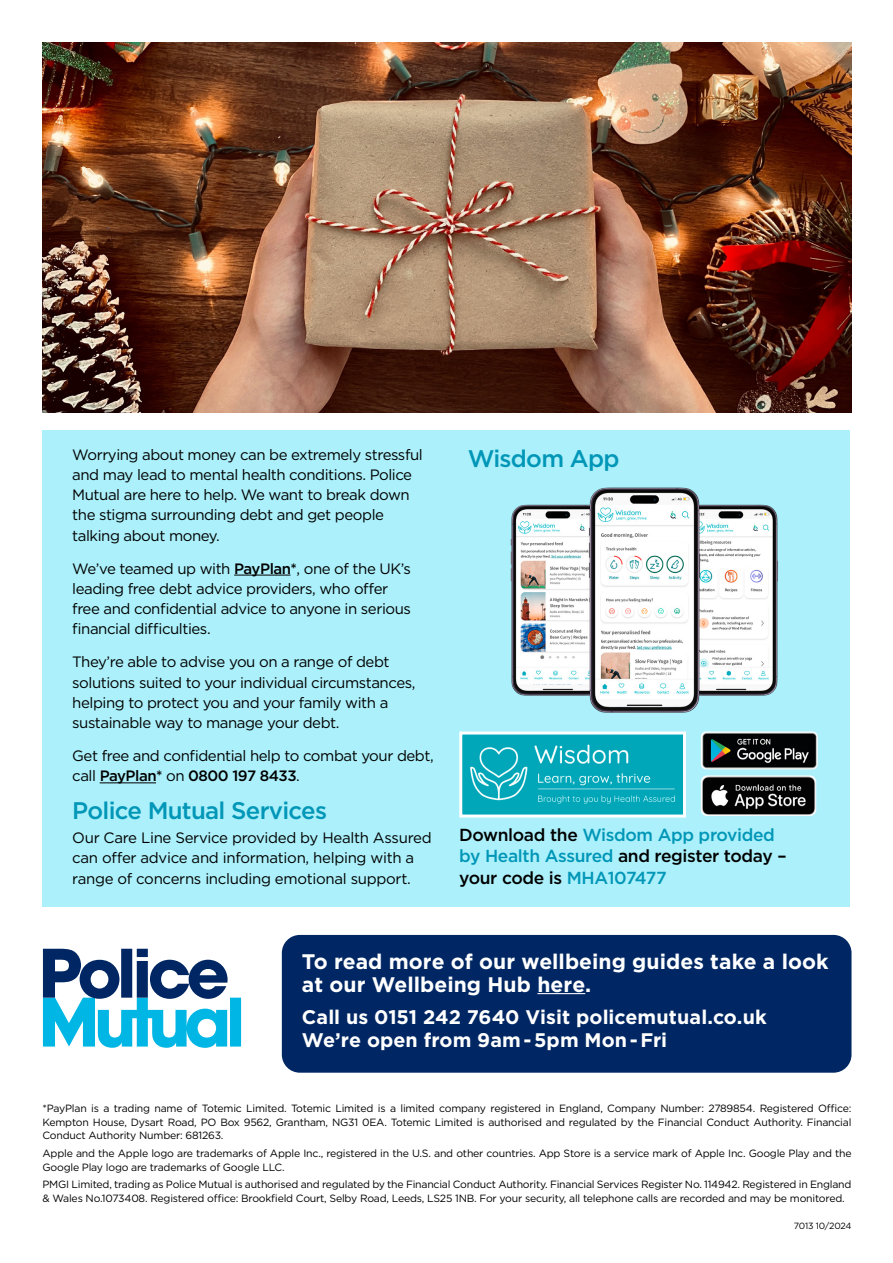
<style>
.page{position:relative;width:893px;height:1263px;background:#fff}
.page>*{position:absolute;margin:0;border:0;box-sizing:border-box;transform-origin:0 0}
.Story_Headers__Light_Blue{font:500 24px "Gotham";letter-spacing:-.03em;color:#0096b7}
.t1{font:700 21px/22.6px "Gotham";color:#fff}
.t2{font:700 19.65px/23px "Gotham";letter-spacing:.005em;color:#fff}
.t3{font:500 17.4px/21.5px "Gotham";letter-spacing:-.02em;color:#0096b7}
.Body_Copy{font:15px/20.2px "Gotham";letter-spacing:-.03em;color:#000}
.t4{font:10.5px/13.5px "Gotham";letter-spacing:-.02em;color:#000}
.t5{font:9px "Gotham";letter-spacing:-.025em;color:#000}
.s1{font-weight:500}
.s2{color:#000}
</style>
<div class="page">
<svg style="left:43px;top:949px;width:198px;height:99px"></svg>
<div style="left:282px;top:935px;width:569px;height:138px;background:#002763;border-radius:18px"></div>
<hr style="left:537px;top:993px;width:48px;height:1px;background:#fff">
<div style="left:43px;top:431px;width:807px;height:476px;background:#abf0fa"></div>
<hr style="left:234px;top:575px;width:56px;height:1px;background:#000">
<hr style="left:100px;top:782px;width:56px;height:1px;background:#000">
<img style="left:463px;top:735px;width:219px;height:78px">
<div style="left:459px;top:731px;width:227px;height:86px;border:3px solid #fff"></div>
<img style="left:510px;top:487px;width:268px;height:226px">
<img style="left:701px;top:731px;width:117px;height:38px">
<img style="left:701px;top:775px;width:115px;height:41px">
<img style="left:43px;top:43px;width:808px;height:369px">
<p class="Body_Copy" style="left:72px;top:444px;width:352px">Worrying about money can be extremely stressful</p>
<p class="Story_Headers__Light_Blue" style="left:468px;top:443px;width:153px">Wisdom App</p>
<p class="Body_Copy" style="left:72px;top:464px;width:341px">and may lead to mental health conditions. Police Mutual are here to help. We want to break down the stigma surrounding debt and get people talking about money.</p>
<p class="Body_Copy" style="left:72px;top:558px;width:340px">We’ve teamed up with <span class="s1">PayPlan*</span>, one of the UK’s leading free debt advice providers, who offer free and confidential advice to anyone in serious financial difficulties.</p>
<p class="Body_Copy" style="left:72px;top:652px;width:345px">They’re able to advise you on a range of debt solutions suited to your individual circumstances, helping to protect you and your family with a sustainable way to manage your debt.</p>
<p class="Body_Copy" style="left:72px;top:745px;width:363px">Get free and confidential help to combat your debt, call <span class="s1">PayPlan*</span> on <span class="s1">0800 197 8433</span>.</p>
<p class="Story_Headers__Light_Blue" style="left:72px;top:794px;width:256px">Police Mutual Services</p>
<p class="Body_Copy" style="left:72px;top:827px;width:361px">Our Care Line Service provided by Health Assured can offer advice and information, helping with a range of concerns including emotional support.</p>
<p class="t3" style="left:459px;top:824px;width:329px"><span class="s2">Download the</span> Wisdom App provided by Health Assured <span class="s2">and register today – your code is</span> MHA107477</p>
<p class="t1" style="left:302px;top:950px;width:528px">To read more of our wellbeing guides take a look at our Wellbeing Hub here.</p>
<p class="t2" style="left:302px;top:1005px;width:466px">Call us 0151 242 7640 Visit policemutual.co.uk<br>We’re open from 9am - 5pm Mon - Fri</p>
<p class="t4" style="left:43px;top:1102px;width:810px;text-align:justify">*PayPlan is a trading name of Totemic Limited. Totemic Limited is a limited company registered in England, Company Number: 2789854. Registered Office:<br>Kempton House, Dysart Road, PO Box 9562, Grantham, NG31 0EA. Totemic Limited is authorised and regulated by the Financial Conduct Authority. Financial Conduct Authority Number: 681263.</p>
<p class="t4" style="left:43px;top:1146px;width:811px">Apple and the Apple logo are trademarks of Apple Inc., registered in the U.S. and other countries. App Store is a service mark of Apple Inc. Google Play and the<br>Google Play logo are trademarks of Google LLC.</p>
<p class="t4" style="left:43px;top:1178px;width:810px">PMGI Limited, trading as Police Mutual is authorised and regulated by the Financial Conduct Authority. Financial Services Register No. 114942. Registered in England &amp; Wales No.1073408. Registered office: Brookfield Court, Selby Road, Leeds, LS25 1NB. For your security, all telephone calls are recorded and may be monitored.</p>
<p class="t5" style="left:794px;top:1220px;width:59px">7013 10/2024</p>
</div>
